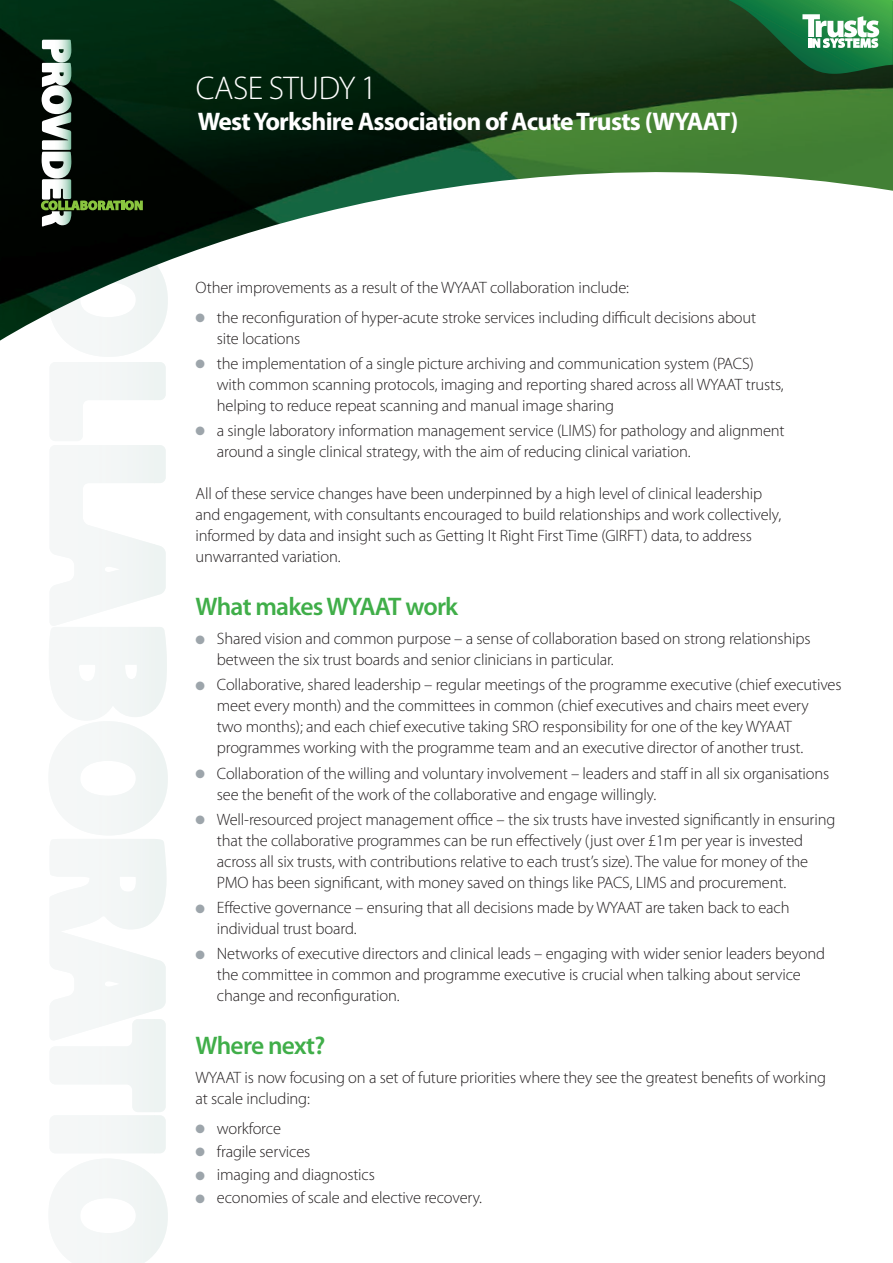
<style>
.page{position:relative;width:893px;height:1263px;background:#fff}
.page>*{position:absolute;margin:0;border:0;box-sizing:border-box;transform-origin:0 0}
.t1{font:300 33px "Myriad Pro";letter-spacing:-.015em;color:#fff}
.t2{font:700 25.5px "Myriad Pro";letter-spacing:-.03em;color:#fff}
.t3{font:600 25.5px "Myriad Pro";letter-spacing:-.03em;color:#40ae49}
.t4{font:300 16.5px/21px "Myriad Pro";letter-spacing:-.01em;color:#231f20}
.s1{font-size:34.5px}
.s2{color:#9da5ab}
</style>
<div class="page">
<img style="left:0;top:0;width:893px;height:341px">
<svg style="left:41px;top:40px;width:127px;height:1223px"></svg>
<svg style="left:729px;top:0;width:164px;height:74px;background:#357a4b"></svg>
<h1 class="t1" style="left:196px;top:70px;width:183px">CASE STUDY <span class="s1">1</span></h1>
<h2 class="t2" style="left:198px;top:104px;width:542px">West Yorkshire Association of Acute Trusts (WYAAT)</h2>
<p class="t4" style="left:196px;top:277px;width:435px">Other improvements as a result of the WYAAT collaboration include:</p>
<p class="t4" style="left:217px;top:307px;width:541px;text-indent:-21px"><span class="s2">●</span> the reconfiguration of hyper-acute stroke services including difficult decisions about site locations</p>
<p class="t4" style="left:217px;top:353px;width:568px;text-indent:-21px"><span class="s2">●</span> the implementation of a single picture archiving and communication system (PACS) with common scanning protocols, imaging and reporting shared across all WYAAT trusts, helping to reduce repeat scanning and manual image sharing</p>
<p class="t4" style="left:217px;top:420px;width:569px;text-indent:-21px"><span class="s2">●</span> a single laboratory information management service (LIMS) for pathology and alignment around a single clinical strategy, with the aim of reducing clinical variation.</p>
<p class="t4" style="left:196px;top:483px;width:587px">All of these service changes have been underpinned by a high level of clinical leadership and engagement, with consultants encouraged to build relationships and work collectively, informed by data and insight such as Getting It Right First Time (GIRFT) data, to address unwarranted variation.</p>
<h2 class="t3" style="left:196px;top:590px;width:264px">What makes WYAAT work</h2>
<p class="t4" style="left:217px;top:628px;width:595px;text-indent:-21px"><span class="s2">●</span> Shared vision and common purpose – a sense of collaboration based on strong relationships between the six trust boards and senior clinicians in particular.</p>
<p class="t4" style="left:217px;top:675px;width:626px;text-indent:-21px"><span class="s2">●</span> Collaborative, shared leadership – regular meetings of the programme executive (chief executives meet every month) and the committees in common (chief executives and chairs meet every<br>two months); and each chief executive taking SRO responsibility for one of the key WYAAT programmes working with the programme team and an executive director of another trust.</p>
<p class="t4" style="left:217px;top:763px;width:614px;text-indent:-21px"><span class="s2">●</span> Collaboration of the willing and voluntary involvement – leaders and staff in all six organisations see the benefit of the work of the collaborative and engage willingly.</p>
<p class="t4" style="left:217px;top:809px;width:620px;text-indent:-21px"><span class="s2">●</span> Well-resourced project management office – the six trusts have invested significantly in ensuring that the collaborative programmes can be run effectively (just over £1m per year is invested across all six trusts, with contributions relative to each trust’s size). The value for money of the PMO has been significant, with money saved on things like PACS, LIMS and procurement.</p>
<p class="t4" style="left:217px;top:897px;width:574px;text-indent:-21px"><span class="s2">●</span> Effective governance – ensuring that all decisions made by WYAAT are taken back to each individual trust board.</p>
<p class="t4" style="left:217px;top:944px;width:610px;text-indent:-21px"><span class="s2">●</span> Networks of executive directors and clinical leads – engaging with wider senior leaders beyond the committee in common and programme executive is crucial when talking about service change and reconfiguration.</p>
<h2 class="t3" style="left:196px;top:1029px;width:131px">Where next?</h2>
<p class="t4" style="left:196px;top:1068px;width:632px">WYAAT is now focusing on a set of future priorities where they see the greatest benefits of working at scale including:</p>
<p class="t4" style="left:196px;top:1118px;width:87px"><span class="s2">●</span> workforce</p>
<p class="t4" style="left:196px;top:1141px;width:116px"><span class="s2">●</span> fragile services</p>
<p class="t4" style="left:196px;top:1164px;width:181px"><span class="s2">●</span> imaging and diagnostics</p>
<p class="t4" style="left:196px;top:1187px;width:288px"><span class="s2">●</span> economies of scale and elective recovery.</p>
</div>
